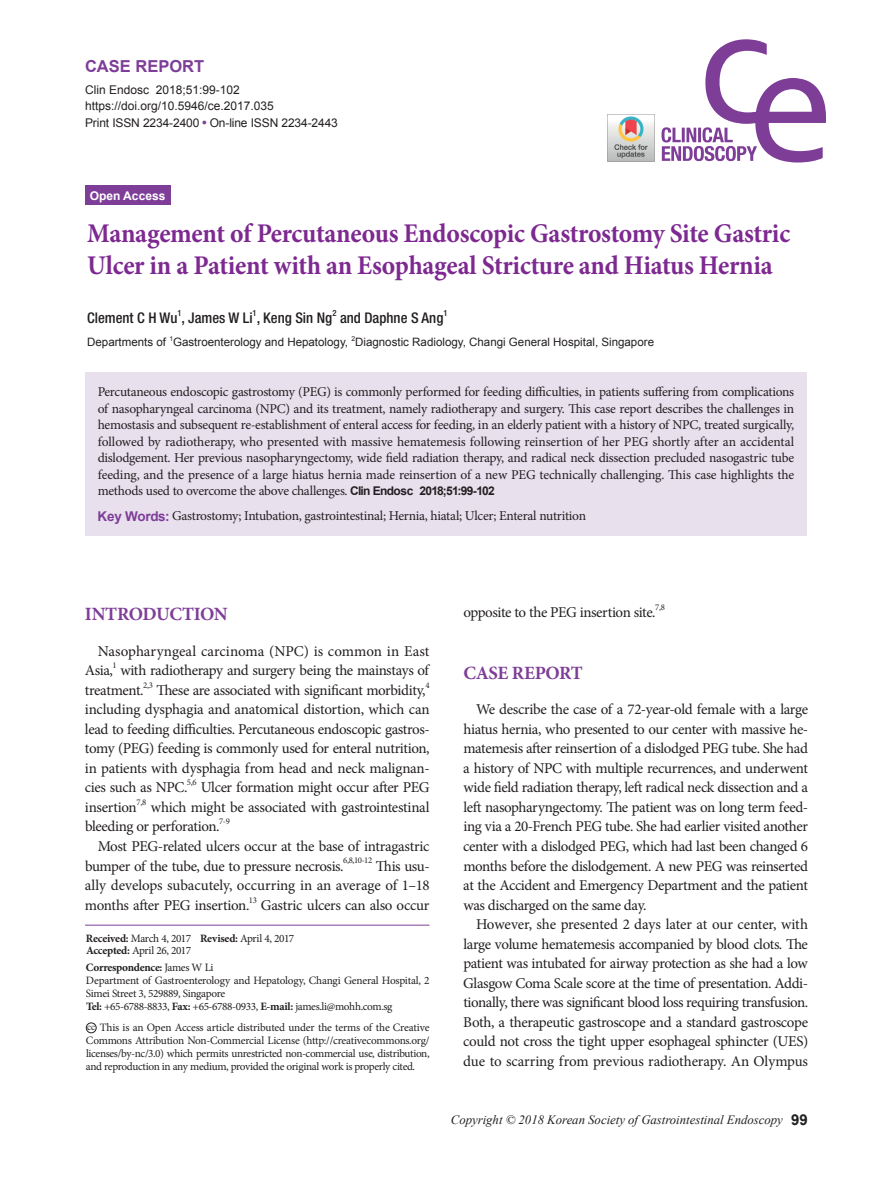
<style>
.page{position:relative;width:893px;height:1191px;background:#fff}
.page>*{position:absolute;margin:0;border:0;box-sizing:border-box;transform-origin:0 0}
.t1{font:700 27px/32.4px "Minion Pro";letter-spacing:-.01em;color:#7d2991;scale:.95 1}
.t2{font:700 18.75px "Minion Pro";letter-spacing:-.025em;color:#7e3e98}
.t3{font:700 16.5px "Arial";color:#7e3e98}
.t4{font:15px/19.5px "Minion Pro";letter-spacing:-.025em;color:#231f20;text-align:justify}
.t5{font:15px/19.5px "Minion Pro";color:#231f20}
.t6{font:500 condensed 14.7px "Helvetica Neue";color:#231f20}
.t7{font:13.5px/16.5px "Minion Pro";letter-spacing:-.02em;color:#231f20;text-align:justify}
.t8{font:italic 12.75px "Times New Roman";color:#231f20}
.t9{font:12px/16px "Arial";color:#231f20}
.t10{font:700 12px "Arial";color:#fff}
.t11{font:11.55px "Arial";color:#231f20}
.t12{font:11.25px/12.8px "Minion Pro";letter-spacing:-.03em;color:#231f20}
.t13{font:8.7px "Minion Pro";color:#231f20}
.t14{font:500 condensed 8.55px "Helvetica Neue";color:#231f20}
.t15{font:6.75px "Arial";color:#231f20}
.s1{font-family:"Helvetica";font-stretch:condensed;color:#7e3e98}
.s2{font-family:"Arial";font-weight:700;font-size:12px}
.s3{font-family:"Arial";font-weight:700;color:#7e3e98}
.s4{font-weight:700}
.s5{font-family:"Times New Roman";font-size:9.3px}
.s6{font-family:"Arial";font-weight:700;font-style:normal;font-size:15px}
</style>
<div class="page">
<svg style="left:661px;top:39px;width:165px;height:123px"></svg>
<div style="left:85px;top:372px;width:722px;height:163px;background:#e9e0ee"></div>
<div style="left:85px;top:186px;width:85px;height:19px;background:#7e3e98"></div>
<div style="left:86px;top:1022px;width:10px;height:10px;border:1px solid #231f20;border-radius:50%"></div>
<hr style="left:85px;top:924px;width:344px;height:1px;background:#7e3e98">
<img style="left:608px;top:116px;width:46px;height:46px">
<p class="t3" style="left:85px;top:56px;width:121px">CASE REPORT</p>
<p class="t9" style="left:85px;top:82px;width:254px">Clin Endosc 2018;51:99-102 https://doi.org/10.5946/ce.2017.035<br>Print ISSN 2234-2400 <span class="s1">•</span> On-line ISSN 2234-2443</p>
<p class="t10" style="left:90px;top:187px;width:77px">Open Access</p>
<h1 class="t1" style="left:87px;top:217px;width:742px">Management of Percutaneous Endoscopic Gastrostomy Site Gastric<br>Ulcer in a Patient with an Esophageal Stricture and Hiatus Hernia</h1>
<p class="t6" style="left:87px;top:309px;width:247px">Clement C H Wu , James W Li , Keng Sin Ng</p>
<p class="t14" style="left:178px;top:307px;width:6px">1</p>
<p class="t14" style="left:253px;top:307px;width:6px">1</p>
<p class="t14" style="left:332px;top:307px;width:6px">2</p>
<p class="t6" style="left:340px;top:309px;width:105px">and Daphne S Ang</p>
<p class="t14" style="left:443px;top:307px;width:6px">1</p>
<p class="t11" style="left:87px;top:335px;width:80px">Departments of</p>
<p class="t15" style="left:169px;top:334px;width:5px">1</p>
<p class="t11" style="left:173px;top:335px;width:177px">Gastroenterology and Hepatology,</p>
<p class="t15" style="left:351px;top:334px;width:5px">2</p>
<p class="t11" style="left:355px;top:335px;width:300px">Diagnostic Radiology, Changi General Hospital, Singapore</p>
<p class="t7" style="left:98px;top:384px;width:698px">Percutaneous endoscopic gastrostomy (PEG) is commonly performed for feeding difficulties, in patients suffering from complications of nasopharyngeal carcinoma (NPC) and its treatment, namely radiotherapy and surgery. This case report describes the challenges in hemostasis and subsequent re-establishment of enteral access for feeding, in an elderly patient with a history of NPC, treated surgically, followed by radiotherapy, who presented with massive hematemesis following reinsertion of her PEG shortly after an accidental dislodgement. Her previous nasopharyngectomy, wide field radiation therapy, and radical neck dissection precluded nasogastric tube feeding, and the presence of a large hiatus hernia made reinsertion of a new PEG technically challenging. This case highlights the methods used to overcome the above challenges. <span class="s2">Clin Endosc 2018;51:99-102</span></p>
<p class="t7" style="left:98px;top:508px;width:490px"><span class="s3">Key Words:</span> Gastrostomy; Intubation, gastrointestinal; Hernia, hiatal; Ulcer; Enteral nutrition</p>
<p class="t2" style="left:85px;top:601px;width:144px">Introduction</p>
<p class="t5" style="left:85px;top:641px;width:346px;text-indent:13px">Nasopharyngeal carcinoma (NPC) is common in East<br>Asia,</p>
<p class="t13" style="left:112px;top:660px;width:6px">1</p>
<p class="t4" style="left:85px;top:661px;width:346px;text-indent:35px">with radiotherapy and surgery being the mainstays of treatment.</p>
<p class="t13" style="left:143px;top:679px;width:11px">2,3</p>
<p class="t4" style="left:156px;top:680px;width:271px">These are associated with significant morbidity,</p>
<p class="t13" style="left:425px;top:679px;width:6px">4</p>
<p class="t4" style="left:85px;top:700px;width:346px">including dysphagia and anatomical distortion, which can lead to feeding difficulties. Percutaneous endoscopic gastros&shy;tomy (PEG) feeding is commonly used for enteral nutrition, in patients with dysphagia from head and neck malignan&shy;cies such as NPC.</p>
<p class="t13" style="left:187px;top:777px;width:11px">5,6</p>
<p class="t4" style="left:201px;top:778px;width:230px">Ulcer formation might occur after PEG</p>
<p class="t4" style="left:85px;top:797px;width:53px">insertion</p>
<p class="t13" style="left:137px;top:796px;width:11px">7,8</p>
<p class="t4" style="left:85px;top:797px;width:346px;text-indent:66px">which might be associated with gastrointestinal bleeding or perforation.</p>
<p class="t13" style="left:219px;top:816px;width:12px">7-9</p>
<p class="t4" style="left:85px;top:836px;width:346px;text-indent:13px">Most PEG-related ulcers occur at the base of intragastric bumper of the tube, due to pressure necrosis.</p>
<p class="t13" style="left:343px;top:855px;width:31px">6,8,10-12</p>
<p class="t4" style="left:85px;top:856px;width:346px;text-indent:291px">This usu&shy;ally develops subacutely, occurring in an average of 1–18 months after PEG insertion.</p>
<p class="t13" style="left:249px;top:894px;width:9px">13</p>
<p class="t4" style="left:261px;top:895px;width:170px">Gastric ulcers can also occur</p>
<p class="t12" style="left:86px;top:931px;width:210px"><span class="s4">Received:</span> March 4, 2017 <span class="s4">Revised:</span> April 4, 2017<br><span class="s4">Accepted:</span> April 26, 2017</p>
<p class="t12" style="left:86px;top:961px;width:345px"><span class="s4">Correspondence:</span> James W Li<br>Department of Gastroenterology and Hepatology, Changi General Hospital, 2<br>Simei Street 3, 529889, Singapore<br><span class="s4">Tel:</span> +65-6788-8833, <span class="s4">Fax:</span> +65-6788-0933, <span class="s4">E-mail:</span> james.li@mohh.com.sg</p>
<p class="t12" style="left:86px;top:1020px;width:345px;text-align:justify"><span class="s5">cc</span> This is an Open Access article distributed under the terms of the Creative Commons Attribution Non-Commercial License (http://creativecommons.org/ licenses/by-nc/3.0) which permits unrestricted non-commercial use, distribution, and reproduction in any medium, provided the original work is properly cited.</p>
<p class="t4" style="left:463px;top:602px;width:194px">opposite to the PEG insertion site.</p>
<p class="t13" style="left:655px;top:601px;width:11px">7,8</p>
<p class="t2" style="left:463px;top:659px;width:121px">Case Report</p>
<p class="t4" style="left:463px;top:700px;width:346px;text-indent:13px">We describe the case of a 72-year-old female with a large hiatus hernia, who presented to our center with massive he&shy;matemesis after reinsertion of a dislodged PEG tube. She had a history of NPC with multiple recurrences, and underwent wide field radiation therapy, left radical neck dissection and a left nasopharyngectomy. The patient was on long term feed&shy;ing via a 20-French PEG tube. She had earlier visited another center with a dislodged PEG, which had last been changed 6 months before the dislodgement. A new PEG was reinserted at the Accident and Emergency Department and the patient was discharged on the same day.</p>
<p class="t4" style="left:463px;top:914px;width:346px;text-indent:13px">However, she presented 2 days later at our center, with large volume hematemesis accompanied by blood clots. The patient was intubated for airway protection as she had a low Glasgow Coma Scale score at the time of presentation. Addi&shy;tionally, there was significant blood loss requiring transfusion.<br>Both, a therapeutic gastroscope and a standard gastroscope could not cross the tight upper esophageal sphincter (UES) due to scarring from previous radiotherapy. An Olympus</p>
<p class="t8" style="left:451px;top:1110px;width:359px">Copyright © 2018 Korean Society of Gastrointestinal Endoscopy <span class="s6">99</span></p>
</div>
